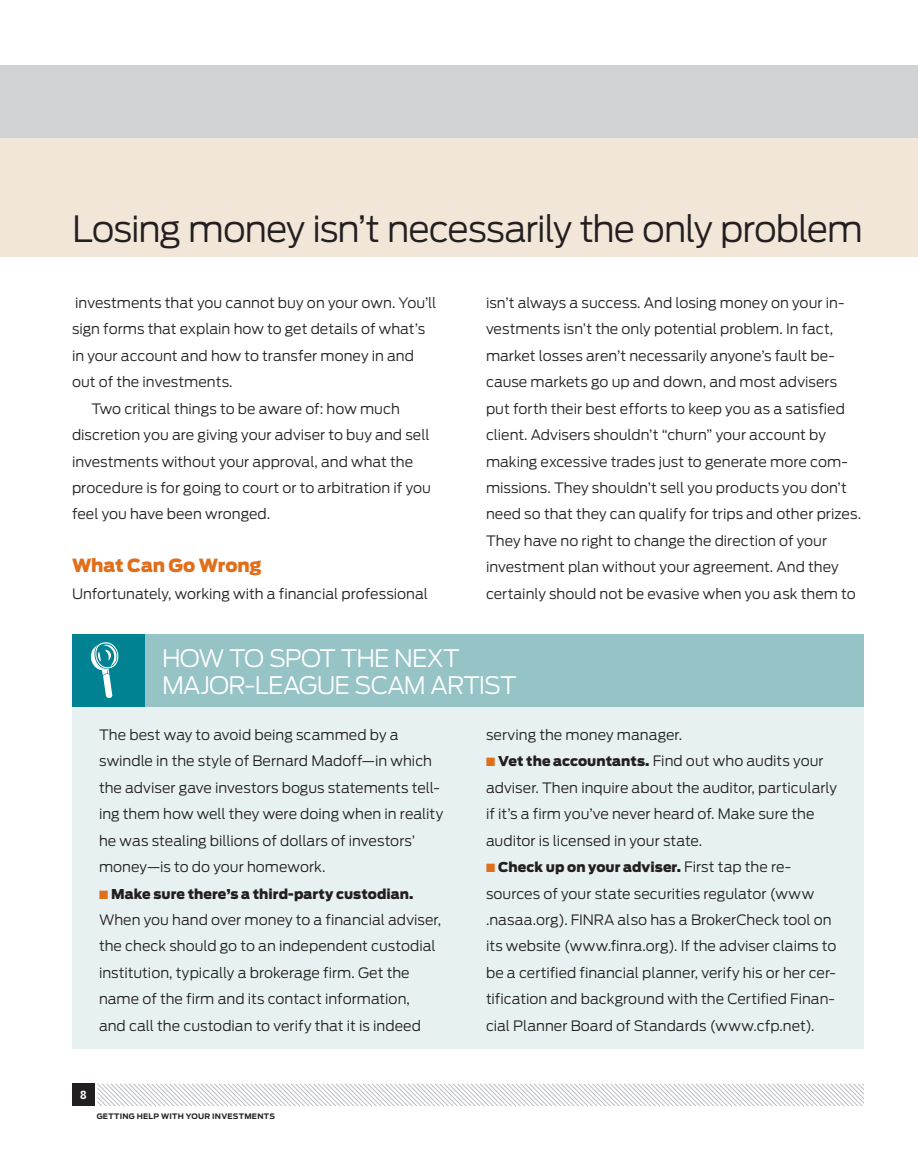
<style>
.page{position:relative;width:918px;height:1175px;background:#fff}
.page>*{position:absolute;margin:0;border:0;box-sizing:border-box;transform-origin:0 0}
.t1{font:300 36px "Antenna";letter-spacing:-.03em;color:#231f20}
.t2{font:300 24px/27px "Antenna";letter-spacing:-.035em;color:#fff}
.Orange_Subhead{font:900 18px "Antenna";letter-spacing:-.005em;color:#e06f1c}
.BODY_TEXT-No_indent{font:300 14.25px/26.4px "Antenna";color:#231f20}
.BODY_TEXT-indent{font:300 14.25px/26.4px "Antenna";color:#231f20}
.BODY_TEXT-No_indent-2{font:900 13.5px "Antenna";letter-spacing:.005em;color:#231f20}
.t3{font:10.5px "Retina Micro D10";color:#fff}
.t4{font:700 7.5px "Antenna";letter-spacing:.035em;color:#231f20}
.s1{color:#e06f1c}
.s2{font-weight:900;font-size:13.5px}
.s3{font-weight:300;font-size:14.25px}
</style>
<div class="page">
<div style="left:72px;top:1083px;width:23px;height:23px;background:#231f20"></div>
<svg style="left:97px;top:1083px;width:767px;height:24px"></svg>
<div style="left:0;top:66px;width:918px;height:72px;background:#d1d2d4"></div>
<div style="left:0;top:138px;width:918px;height:118px;background:#f2e6d8"></div>
<div style="left:72px;top:705px;width:792px;height:344px;background:#e8f1f1"></div>
<div style="left:72px;top:634px;width:792px;height:72px;background:#96c3c5"></div>
<div style="left:72px;top:634px;width:72px;height:72px;background:#008293"></div>
<p class="t1" style="left:72px;top:208px;width:792px">Losing money isn’t necessarily the only problem</p>
<p class="BODY_TEXT-indent" style="left:72px;top:289px;width:366px">investments that you cannot buy on your own. You’ll sign forms that explain how to get details of what’s in your account and how to transfer money in and out of the investments.</p>
<p class="BODY_TEXT-indent" style="left:72px;top:395px;width:360px;text-indent:20px">Two critical things to be aware of: how much discretion you are giving your adviser to buy and sell investments without your approval, and what the procedure is for going to court or to arbitration if you feel you have been wronged.</p>
<p class="Orange_Subhead" style="left:72px;top:555px;width:191px">What Can Go Wrong</p>
<p class="BODY_TEXT-No_indent" style="left:72px;top:580px;width:357px">Unfortunately, working with a financial professional</p>
<p class="BODY_TEXT-No_indent" style="left:486px;top:289px;width:377px">isn’t always a success. And losing money on your in&shy;vestments isn’t the only potential problem. In fact, market losses aren’t necessarily anyone’s fault be&shy;cause markets go up and down, and most advisers put forth their best efforts to keep you as a satisfied client. Advisers shouldn’t “churn” your account by making excessive trades just to generate more com&shy;missions. They shouldn’t sell you products you don’t need so that they can qualify for trips and other prizes.<br>They have no right to change the direction of your investment plan without your agreement. And they certainly should not be evasive when you ask them to</p>
<p class="t2" style="left:162px;top:644px;width:356px">HOW TO SPOT THE NEXT<br>MAJOR-LEAGUE SCAM ARTIST</p>
<p class="BODY_TEXT-No_indent" style="left:99px;top:721px;width:346px">The best way to avoid being scammed by a swindle in the style of Bernard Madoff—in which the adviser gave investors bogus statements tell&shy;ing them how well they were doing when in reality he was stealing billions of dollars of investors’ money—is to do your homework.</p>
<p class="BODY_TEXT-No_indent-2" style="left:99px;top:885px;width:316px"><span class="s1">■</span> Make sure there’s a third-party custodian.</p>
<p class="BODY_TEXT-No_indent" style="left:99px;top:906px;width:344px">When you hand over money to a financial adviser, the check should go to an independent custodial institution, typically a brokerage firm. Get the name of the firm and its contact information,<br>and call the custodian to verify that it is indeed</p>
<p class="t3" style="left:80px;top:1088px;width:8px">8</p>
<p class="t4" style="left:97px;top:1111px;width:180px">GETTING HELP WITH YOUR INVESTMENTS</p>
<p class="BODY_TEXT-No_indent" style="left:486px;top:721px;width:198px">serving the money manager.</p>
<p class="BODY_TEXT-No_indent" style="left:486px;top:748px;width:353px"><span class="s1">■</span> <span class="s2">Vet the accountants.</span> Find out who audits your adviser. Then inquire about the auditor, particularly if it’s a firm you’ve never heard of. Make sure the auditor is licensed in your state.</p>
<p class="BODY_TEXT-No_indent-2" style="left:486px;top:859px;width:307px"><span class="s1">■</span> Check up on your adviser. <span class="s3">First tap the re-</span></p>
<p class="BODY_TEXT-No_indent" style="left:486px;top:880px;width:352px">sources of your state securities regulator (www .nasaa.org). FINRA also has a BrokerCheck tool on its website (www.finra.org). If the adviser claims to be a certified financial planner, verify his or her cer&shy;tification and background with the Certified Finan&shy;cial Planner Board of Standards (www.cfp.net).</p>
</div>
